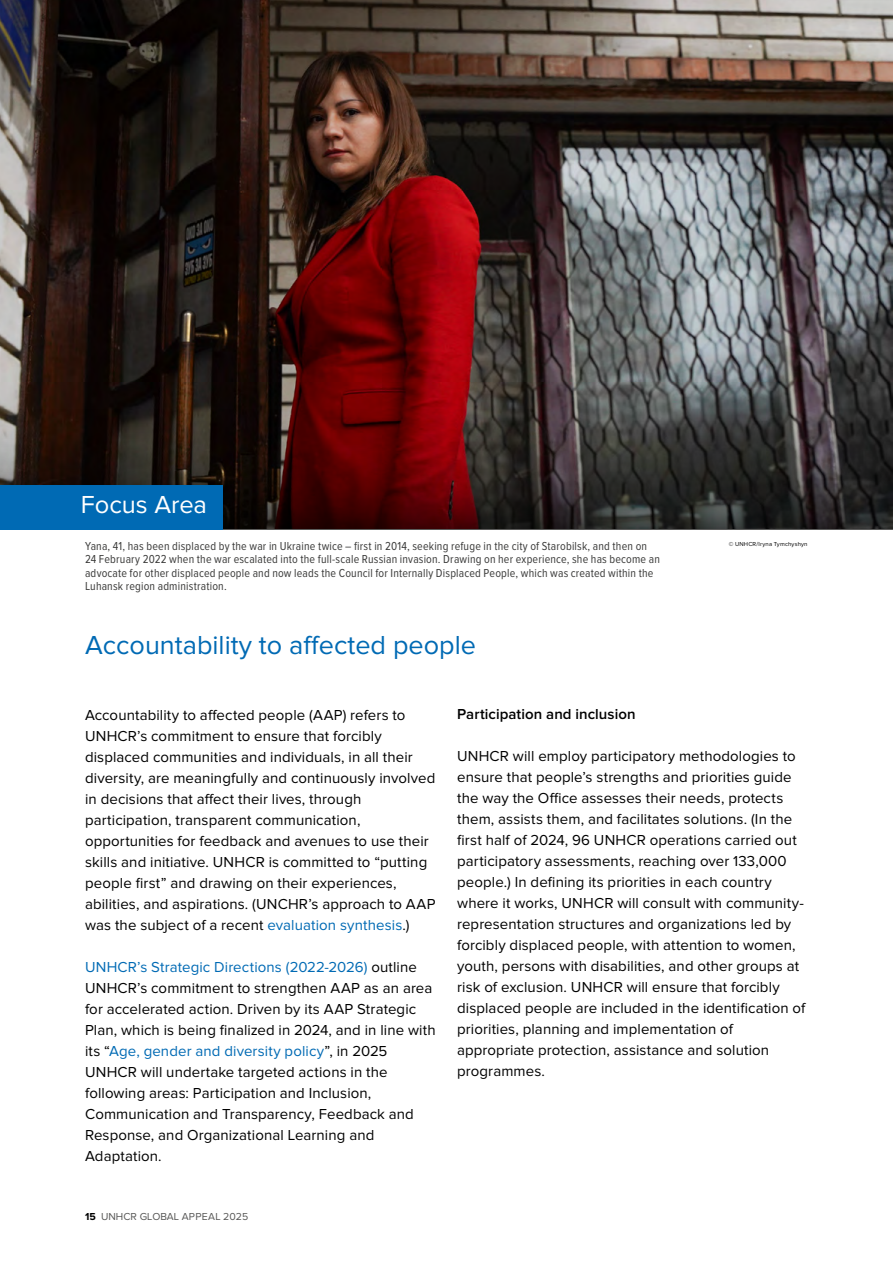
<style>
.page{position:relative;width:893px;height:1263px;background:#fff}
.page>*{position:absolute;margin:0;border:0;box-sizing:border-box;transform-origin:0 0}
.t1{font:27px "Proxima Nova";color:#006ab4}
.t2{font:25.5px "Proxima Nova";color:#fff}
.t3{font:15px/21px "Proxima Nova";letter-spacing:.005em;color:#000}
.t4{font:600 15px "Proxima Nova";letter-spacing:.005em;color:#000}
.t5{font:12px/13.5px "Proxima Nova Cond";letter-spacing:.015em;color:#3c3c3b}
.t6{font:10.5px "Proxima Nova";color:#575756}
.t7{font:6px "Proxima Nova";letter-spacing:.03em;color:#000}
.s1{color:#006ab4}
.s2{font-weight:700;color:#000}
</style>
<div class="page">
<img style="left:0;top:0;width:893px;height:391px">
<svg style="left:0;top:391px;width:893px;height:138px;background:#39201f"></svg>
<div style="left:0;top:485px;width:223px;height:44px;background:#006ab4"></div>
<h2 class="t2" style="left:81px;top:493px;width:128px">Focus Area</h2>
<p class="t5" style="left:85px;top:539px;width:576px">Yana, 41, has been displaced by the war in Ukraine twice – first in 2014, seeking refuge in the city of Starobilsk, and then on 24 February 2022 when the war escalated into the full-scale Russian invasion. Drawing on her experience, she has become an advocate for other displaced people and now leads the Council for Internally Displaced People, which was created within the Luhansk region administration.</p>
<h1 class="t1" style="left:85px;top:633px;width:392px">Accountability to affected people</h1>
<p class="t7" style="left:729px;top:542px;width:80px">© UNHCR/Iryna Tymchyshyn</p>
<p class="t3" style="left:85px;top:705px;width:352px">Accountability to affected people (AAP) refers to UNHCR’s commitment to ensure that forcibly displaced communities and individuals, in all their diversity, are meaningfully and continuously involved in decisions that affect their lives, through participation, transparent communication, opportunities for feedback and avenues to use their skills and initiative. UNHCR is committed to “putting people first” and drawing on their experiences, abilities, and aspirations. (UNCHR’s approach to AAP was the subject of a recent <span class="s1">evaluation synthesis</span>.)</p>
<p class="t3" style="left:85px;top:957px;width:352px"><span class="s1">UNHCR’s Strategic Directions (2022-2026)</span> outline UNHCR’s commitment to strengthen AAP as an area for accelerated action. Driven by its AAP Strategic Plan, which is being finalized in 2024, and in line with its “<span class="s1">Age, gender and diversity policy</span>”, in 2025<br>UNHCR will undertake targeted actions in the following areas: Participation and Inclusion, Communication and Transparency, Feedback and Response, and Organizational Learning and Adaptation.</p>
<p class="t6" style="left:85px;top:1212px;width:165px"><span class="s2">15</span> UNHCR GLOBAL APPEAL 2025</p>
<p class="t4" style="left:457px;top:705px;width:180px">Participation and inclusion</p>
<p class="t3" style="left:457px;top:746px;width:350px">UNHCR will employ participatory methodologies to ensure that people’s strengths and priorities guide the way the Office assesses their needs, protects them, assists them, and facilitates solutions. (In the first half of 2024, 96 UNHCR operations carried out participatory assessments, reaching over 133,000 people.) In defining its priorities in each country where it works, UNHCR will consult with community&shy;representation structures and organizations led by forcibly displaced people, with attention to women, youth, persons with disabilities, and other groups at risk of exclusion. UNHCR will ensure that forcibly displaced people are included in the identification of priorities, planning and implementation of appropriate protection, assistance and solution programmes.</p>
</div>
